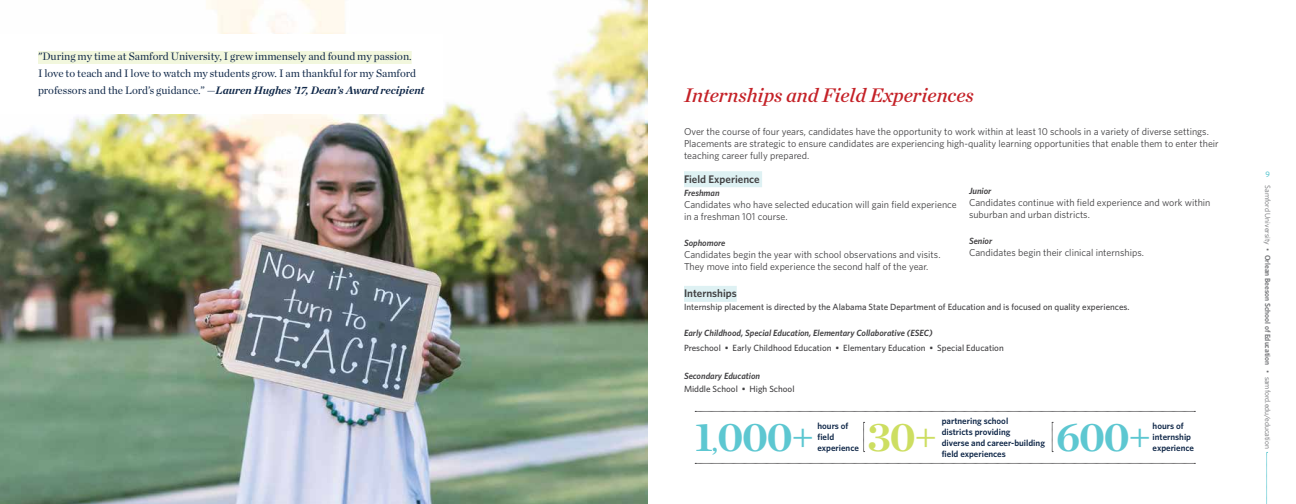
<style>
.page{position:relative;width:1296px;height:504px;background:#fff}
.page>*{position:absolute;margin:0;border:0;box-sizing:border-box;transform-origin:0 0}
.t1{font:700 41.5px "Chronicle Deck";letter-spacing:-.03em;color:#5dc7d1}
.t2{font:700 41.5px "Chronicle Deck";color:#cdde61}
.t3{font:italic 20px "Chronicle Deck Semi";color:#c42127}
.t4{font:11px/17px "Chronicle Deck";color:#0f2748}
.t5{font:600 11px "Whitney";color:#414042}
.t6{font:10px/12px "Whitney";color:#414042}
.t7{font:500 9px "Whitney";color:#414042}
.t8{font:600 9px/10.7px "Whitney";color:#0f2748}
.t9{font:italic 600 9px "Whitney";color:#414042}
.t10{font:500 8px "Whitney";color:#5dc7d1}
.t11{font:7.5px "Whitney";color:#6d6e71}
.s1{font-weight:700;font-style:italic}
.s2{font-size:23.7px}
.s3{font-weight:600}
</style>
<div class="page">
<svg style="left:1266px;top:452px;width:2px;height:52px"></svg>
<img style="left:0;top:0;width:648px;height:504px">
<div style="left:0;top:34px;width:443px;height:79px;background:#fff"></div>
<div style="left:38px;top:51px;width:374px;height:13px;background:#f2f7dd"></div>
<div style="left:684px;top:171px;width:78px;height:16px;background:#def1f3"></div>
<svg style="left:695px;top:411px;width:500px;height:1px"></svg>
<svg style="left:695px;top:463px;width:500px;height:1px"></svg>
<svg style="left:863px;top:422px;width:2px;height:30px"></svg>
<svg style="left:1052px;top:422px;width:1px;height:30px"></svg>
<div style="left:684px;top:286px;width:53px;height:16px;background:#def1f3"></div>
<p class="t4" style="left:38px;top:48px;width:388px">"During my time at Samford University, I grew immensely and found my passion.<br>I love to teach and I love to watch my students grow. I am thankful for my Samford professors and the Lord’s guidance.” <span class="s1">—Lauren Hughes ’17, Dean’s Award recipient</span></p>
<h2 class="t3" style="left:684px;top:79px;width:291px">Internships and Field Experiences</h2>
<p class="t6" style="left:684px;top:125px;width:536px">Over the course of four years, candidates have the opportunity to work within at least 10 schools in a variety of diverse settings.<br>Placements are strategic to ensure candidates are experiencing high-quality learning opportunities that enable them to enter their teaching career fully prepared.</p>
<p class="t5" style="left:684px;top:172px;width:77px">Field Experience</p>
<p class="t9" style="left:684px;top:187px;width:37px">Freshman</p>
<p class="t6" style="left:684px;top:198px;width:274px">Candidates who have selected education will gain field experience in a freshman 101 course.</p>
<p class="t9" style="left:684px;top:237px;width:43px">Sophomore</p>
<p class="t6" style="left:684px;top:248px;width:258px">Candidates begin the year with school observations and visits.<br>They move into field experience the second half of the year.</p>
<p class="t9" style="left:969px;top:185px;width:24px">Junior</p>
<p class="t6" style="left:969px;top:196px;width:243px">Candidates continue with field experience and work within suburban and urban districts.</p>
<p class="t9" style="left:969px;top:235px;width:25px">Senior</p>
<p class="t6" style="left:969px;top:246px;width:176px">Candidates begin their clinical internships.</p>
<p class="t5" style="left:684px;top:286px;width:54px">Internships</p>
<p class="t7" style="left:684px;top:301px;width:447px">Internship placement is directed by the Alabama State Department of Education and is focused on quality experiences.</p>
<p class="t9" style="left:684px;top:327px;width:250px">Early Childhood, Special Education, Elementary Collaborative (ESEC)</p>
<p class="t7" style="left:684px;top:342px;width:321px">Preschool • Early Childhood Education • Elementary Education • Special Education</p>
<p class="t9" style="left:684px;top:370px;width:78px">Secondary Education</p>
<p class="t7" style="left:684px;top:383px;width:112px">Middle School • High School</p>
<p class="t8" style="left:942px;top:416px;width:105px">partnering school<br>districts providing<br>diverse and career-building field experiences</p>
<p class="t8" style="left:817px;top:421px;width:43px">hours of field experience</p>
<h1 class="t1" style="left:1056px;top:404px;width:97px">600+</h1>
<p class="t8" style="left:1153px;top:421px;width:43px">hours of internship experience</p>
<h1 class="t1" style="left:695px;top:404px;width:121px">1<span class="s2">,</span>000+</h1>
<h1 class="t2" style="left:868px;top:404px;width:71px">30+</h1>
<p class="t10" style="left:1265px;top:169px;width:6px">9</p>
<p class="t11" style="left:1273px;top:185px;width:265px;rotate:90deg">Samford University • <span class="s3">Orlean Beeson School of Education</span> • samford.edu/education</p>
</div>
